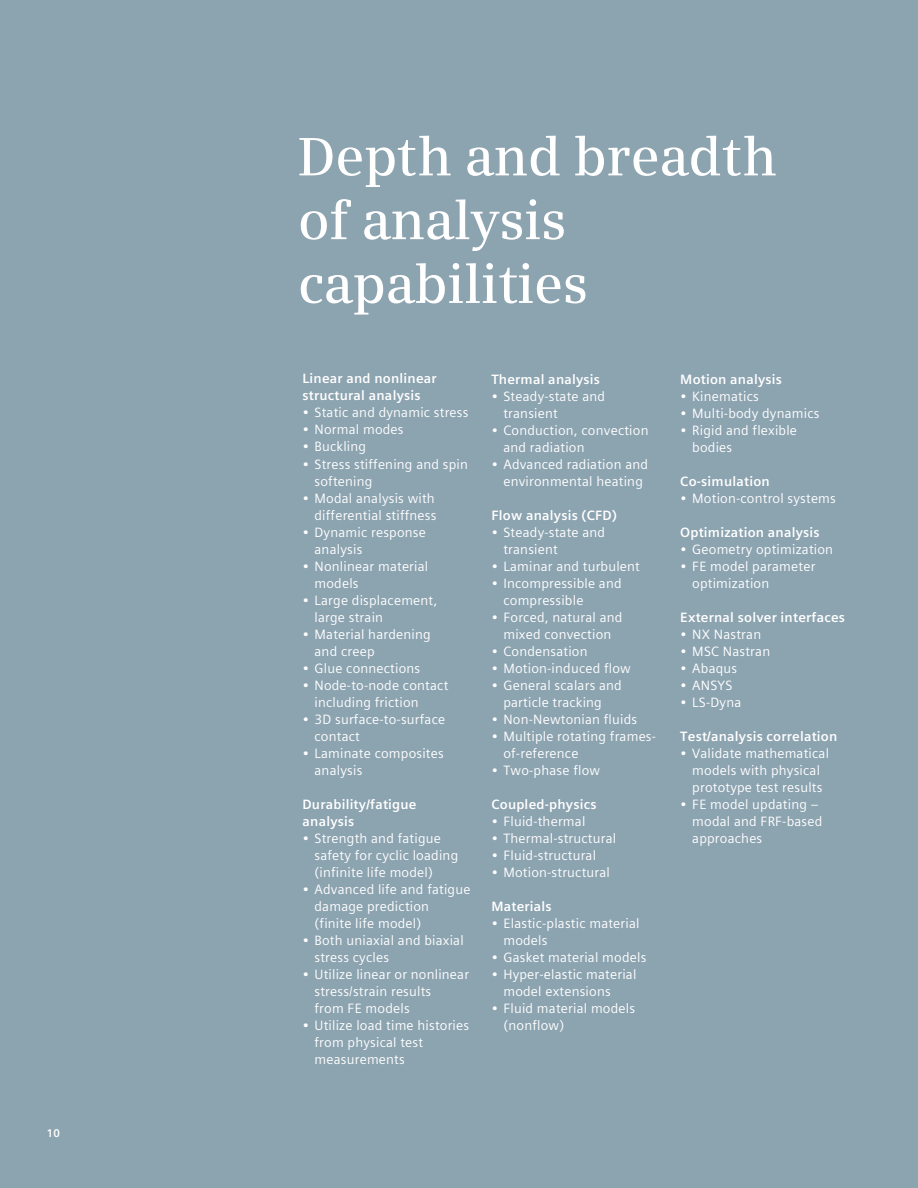
<style>
.page{position:relative;width:918px;height:1188px;background:#8ca3b0}
.page>*{position:absolute;margin:0;border:0;box-sizing:border-box;transform-origin:0 0}
._01__Headline__36pt{font:600 54px/63.8px "Siemens Serif";letter-spacing:-.01em;color:#fff}
.t1{font:13.5px/17px "Siemens Sans Global";letter-spacing:.015em;color:#fff}
._04__Copy___9pt_4mm{font:700 13.5px/17px "Siemens Sans Global";letter-spacing:.015em;color:#fff}
._04__Marginal_notes{font:700 11.25px "Siemens Sans Global";color:#fff}
</style>
<div class="page">
<p class="_04__Marginal_notes" style="left:47px;top:1124px;width:15px">10</p>
<p class="_01__Headline__36pt" style="left:298px;top:124px;width:481px">Depth and breadth of analysis capabilities</p>
<p class="_04__Copy___9pt_4mm" style="left:303px;top:370px;width:136px">Linear and nonlinear structural analysis</p>
<p class="t1" style="left:303px;top:404px;width:167px">• Static and dynamic stress</p>
<p class="t1" style="left:303px;top:421px;width:103px">• Normal modes</p>
<p class="t1" style="left:303px;top:438px;width:65px">• Buckling</p>
<p class="t1" style="left:315px;top:455px;width:155px;text-indent:-12px">• Stress stiffening and spin softening</p>
<p class="t1" style="left:303px;top:489px;width:135px;text-align:right">• Modal analysis with differential stiffness</p>
<p class="t1" style="left:315px;top:523px;width:113px;text-indent:-12px">• Dynamic response analysis</p>
<p class="t1" style="left:315px;top:558px;width:115px;text-indent:-12px">• Nonlinear material models</p>
<p class="t1" style="left:315px;top:592px;width:124px;text-indent:-12px">• Large displacement, large strain</p>
<p class="t1" style="left:315px;top:626px;width:118px;text-indent:-12px">• Material hardening and creep</p>
<p class="t1" style="left:303px;top:660px;width:119px">• Glue connections</p>
<p class="t1" style="left:315px;top:677px;width:135px;text-indent:-12px">• Node-to-node contact including friction</p>
<p class="t1" style="left:315px;top:711px;width:132px;text-indent:-12px">• 3D surface-to-surface contact</p>
<p class="t1" style="left:315px;top:745px;width:131px;text-indent:-12px">• Laminate composites analysis</p>
<p class="_04__Copy___9pt_4mm" style="left:303px;top:796px;width:116px">Durability/fatigue analysis</p>
<p class="t1" style="left:315px;top:830px;width:145px;text-indent:-12px">• Strength and fatigue safety for cyclic loading (infinite life model)</p>
<p class="t1" style="left:315px;top:881px;width:157px;text-indent:-12px">• Advanced life and fatigue damage prediction<br>(finite life model)</p>
<p class="t1" style="left:315px;top:932px;width:151px;text-indent:-12px">• Both uniaxial and biaxial stress cycles</p>
<p class="t1" style="left:315px;top:966px;width:156px;text-indent:-12px">• Utilize linear or nonlinear stress/strain results<br>from FE models</p>
<p class="t1" style="left:315px;top:1017px;width:156px;text-indent:-12px">• Utilize load time histories from physical test measurements</p>
<p class="_04__Copy___9pt_4mm" style="left:491px;top:371px;width:110px">Thermal analysis</p>
<p class="t1" style="left:503px;top:387px;width:103px;text-indent:-12px">• Steady-state and transient</p>
<p class="t1" style="left:503px;top:421px;width:147px;text-indent:-12px">• Conduction, convection and radiation</p>
<p class="t1" style="left:491px;top:456px;width:158px;text-align:center">• Advanced radiation and environmental heating</p>
<p class="_04__Copy___9pt_4mm" style="left:491px;top:507px;width:127px">Flow analysis (CFD)</p>
<p class="t1" style="left:503px;top:524px;width:103px;text-indent:-12px">• Steady-state and transient</p>
<p class="t1" style="left:491px;top:558px;width:150px">• Laminar and turbulent</p>
<p class="t1" style="left:503px;top:575px;width:120px;text-indent:-12px">• Incompressible and compressible</p>
<p class="t1" style="left:491px;top:609px;width:133px;text-align:center">• Forced, natural and mixed convection</p>
<p class="t1" style="left:491px;top:643px;width:98px">• Condensation</p>
<p class="t1" style="left:491px;top:660px;width:141px">• Motion-induced flow</p>
<p class="t1" style="left:491px;top:677px;width:132px;text-align:center">• General scalars and particle tracking</p>
<p class="t1" style="left:491px;top:711px;width:147px">• Non-Newtonian fluids</p>
<p class="t1" style="left:503px;top:728px;width:154px;text-indent:-12px">• Multiple rotating frames&shy;of-reference</p>
<p class="t1" style="left:491px;top:762px;width:110px">• Two-phase flow</p>
<p class="_04__Copy___9pt_4mm" style="left:491px;top:796px;width:107px">Coupled-physics</p>
<p class="t1" style="left:491px;top:813px;width:95px">• Fluid-thermal</p>
<p class="t1" style="left:491px;top:830px;width:126px">• Thermal-structural</p>
<p class="t1" style="left:491px;top:847px;width:106px">• Fluid-structural</p>
<p class="t1" style="left:491px;top:864px;width:120px">• Motion-structural</p>
<p class="_04__Copy___9pt_4mm" style="left:491px;top:898px;width:62px">Materials</p>
<p class="t1" style="left:503px;top:915px;width:138px;text-indent:-12px">• Elastic-plastic material models</p>
<p class="t1" style="left:491px;top:949px;width:156px">• Gasket material models</p>
<p class="t1" style="left:503px;top:966px;width:135px;text-indent:-12px">• Hyper-elastic material model extensions</p>
<p class="t1" style="left:503px;top:1000px;width:133px;text-indent:-12px">• Fluid material models (nonflow)</p>
<p class="_04__Copy___9pt_4mm" style="left:680px;top:371px;width:103px">Motion analysis</p>
<p class="t1" style="left:680px;top:388px;width:80px">• Kinematics</p>
<p class="t1" style="left:680px;top:405px;width:141px">• Multi-body dynamics</p>
<p class="t1" style="left:692px;top:422px;width:106px;text-indent:-12px">• Rigid and flexible bodies</p>
<p class="_04__Copy___9pt_4mm" style="left:680px;top:473px;width:91px">Co-simulation</p>
<p class="t1" style="left:680px;top:490px;width:157px">• Motion-control systems</p>
<p class="_04__Copy___9pt_4mm" style="left:680px;top:524px;width:141px">Optimization analysis</p>
<p class="t1" style="left:680px;top:540px;width:154px">• Geometry optimization</p>
<p class="t1" style="left:692px;top:557px;width:125px;text-indent:-12px">• FE model parameter optimization</p>
<p class="_04__Copy___9pt_4mm" style="left:680px;top:609px;width:166px">External solver interfaces</p>
<p class="t1" style="left:680px;top:626px;width:82px">• NX Nastran</p>
<p class="t1" style="left:680px;top:643px;width:91px">• MSC Nastran</p>
<p class="t1" style="left:680px;top:660px;width:58px">• Abaqus</p>
<p class="t1" style="left:680px;top:677px;width:54px">• ANSYS</p>
<p class="t1" style="left:680px;top:694px;width:63px">• LS-Dyna</p>
<p class="_04__Copy___9pt_4mm" style="left:680px;top:728px;width:159px">Test/analysis correlation</p>
<p class="t1" style="left:680px;top:745px;width:150px;text-align:center">• Validate mathematical models with physical prototype test results</p>
<p class="t1" style="left:692px;top:796px;width:132px;text-indent:-12px">• FE model updating – modal and FRF-based approaches</p>
</div>
